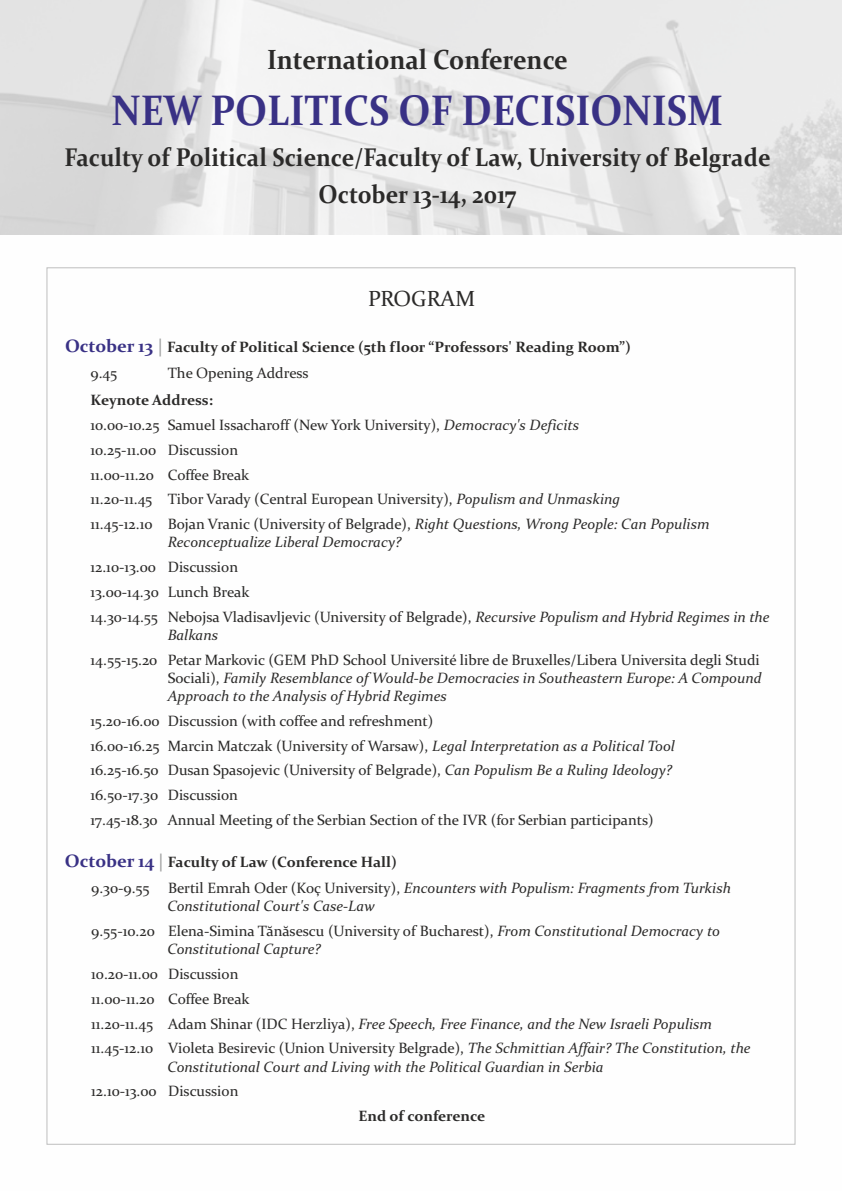
<style>
.page{position:relative;width:842px;height:1191px;background:#fff}
.page>*{position:absolute;margin:0;border:0;box-sizing:border-box;transform-origin:0 0}
.t1{font:700 42.9px "Constantia";color:#393185;scale:.9 1}
.t2{font:700 27.9px "Constantia";color:#2b2a29;scale:.9 1}
.t3{font:700 25.7px/36.1px "Constantia";color:#2b2a29;text-align:center;scale:.9 1}
.t4{font:22px "Constantia";color:#2b2a29}
.t5{font:15px/24.7px "Constantia";color:#2b2a29}
.t6{font:italic 15px/18.3px "Constantia";color:#2b2a29}
.t7{font:700 15px/25.8px "Constantia";color:#2b2a29}
.s1{font-size:18px;color:#393185}
.s2{font-size:18px;color:#9d9e9e}
.s3{font-weight:400}
.s4{font-weight:700}
.s5{font-style:italic}
.s6{font-style:normal}
.s7{font-weight:700;font-style:normal;font-size:18px;color:#393185}
.s8{font-weight:700;font-style:normal;font-size:18px;color:#9d9e9e}
.s9{font-weight:700;font-style:normal}
</style>
<div class="page">
<div style="left:0;top:0;width:842px;height:280px;background:#fefefe;opacity:.8"></div>
<div style="left:0;top:235px;width:842px;height:956px;background:#fefefe"></div>
<h2 class="t2" style="left:267px;top:48px;width:336px">International Conference</h2>
<h1 class="t1" style="left:112px;top:93px;width:681px">NEW POLITICS OF DECISIONISM</h1>
<h3 class="t3" style="left:64px;top:142px;width:786px">Faculty of Political Science/Faculty of Law, University of Belgrade<br>October 13-14, 2017</h3>
<h3 class="t4" style="left:368px;top:289px;width:109px">PROGRAM</h3>
<p class="t7" style="left:91px;top:335px;width:542px;text-indent:-25px"><span class="s1">October 13</span> <span class="s2">|</span> Faculty of Political Science (5th floor “Professors' Reading Room”)<br><span class="s3">9.45</span></p>
<p class="t5" style="left:168px;top:362px;width:142px">The Opening Address</p>
<p class="t5" style="left:91px;top:389px;width:620px"><span class="s4">Keynote Address:<br></span>10.00-10.25 Samuel Issacharoff (New York University), <span class="s5">Democracy's Deficits<br></span>10.25-11.00 Discussion<br>11.00-11.20 Coffee Break<br>11.20-11.45 Tibor Varady (Central European University), <span class="s5">Populism and Unmasking<br></span>11.45-12.10 Bojan Vranic (University of Belgrade), <span class="s5">Right Questions, Wrong People: Can Populism</span></p>
<p class="t6" style="left:168px;top:534px;width:236px">Reconceptualize Liberal Democracy?</p>
<p class="t5" style="left:91px;top:556px;width:680px">12.10-13.00 Discussion<br>13.00-14.30 Lunch Break<br>14.30-14.55 Nebojsa Vladisavljevic (University of Belgrade), <span class="s5">Recursive Populism and Hybrid Regimes in the</span></p>
<p class="t6" style="left:168px;top:627px;width:52px">Balkans</p>
<p class="t6" style="left:168px;top:651px;width:595px;text-align:justify;text-indent:-77px"><span class="s6">14.55-15.20 Petar Markovic (GEM PhD School Université libre de Bruxelles/Libera Universita degli Studi Sociali),</span> Family Resemblance of Would-be Democracies in Southeastern Europe: A Compound Approach to the Analysis of Hybrid Regimes</p>
<p class="t5" style="left:90px;top:710px;width:586px">15.20-16.00 Discussion (with coffee and refreshment)<br>16.00-16.25 Marcin Matczak (University of Warsaw), <span class="s5">Legal Interpretation as a Political Tool </span>16.25-16.50 Dusan Spasojevic (University of Belgrade), <span class="s5">Can Populism Be a Ruling Ideology?<br></span>16.50-17.30 Discussion<br>17.45-18.30 Annual Meeting of the Serbian Section of the IVR (for Serbian participants)</p>
<p class="t6" style="left:91px;top:850px;width:641px;line-height:25.8px;text-indent:-26px"><span class="s7">October 14</span> <span class="s8">|</span> <span class="s9">Faculty of Law (Conference Hall)<br></span><span class="s6">9.30-9.55 Bertil Emrah Oder (Koç University),</span> Encounters with Populism: Fragments from Turkish</p>
<p class="t6" style="left:91px;top:895px;width:630px;line-height:24.7px;text-indent:76px">Constitutional Court's Case-Law<br><span class="s6">9.55-10.20 Elena-Simina Tănăsescu (University of Bucharest),</span> From Constitutional Democracy to</p>
<p class="t6" style="left:167px;top:941px;width:155px">Constitutional Capture?</p>
<p class="t5" style="left:91px;top:963px;width:661px">10.20-11.00 Discussion<br>11.00-11.20 Coffee Break<br>11.20-11.45 Adam Shinar (IDC Herzliya), <span class="s5">Free Speech, Free Finance, and the New Israeli Populism </span>11.45-12.10 Violeta Besirevic (Union University Belgrade), <span class="s5">The Schmittian Affair? The Constitution, the</span></p>
<p class="t6" style="left:167px;top:1058px;width:438px">Constitutional Court and Living with the Political Guardian in Serbia</p>
<p class="t5" style="left:91px;top:1080px;width:149px">12.10-13.00 Discussion</p>
<p class="t7" style="left:358px;top:1104px;width:128px">End of conference</p>
</div>
